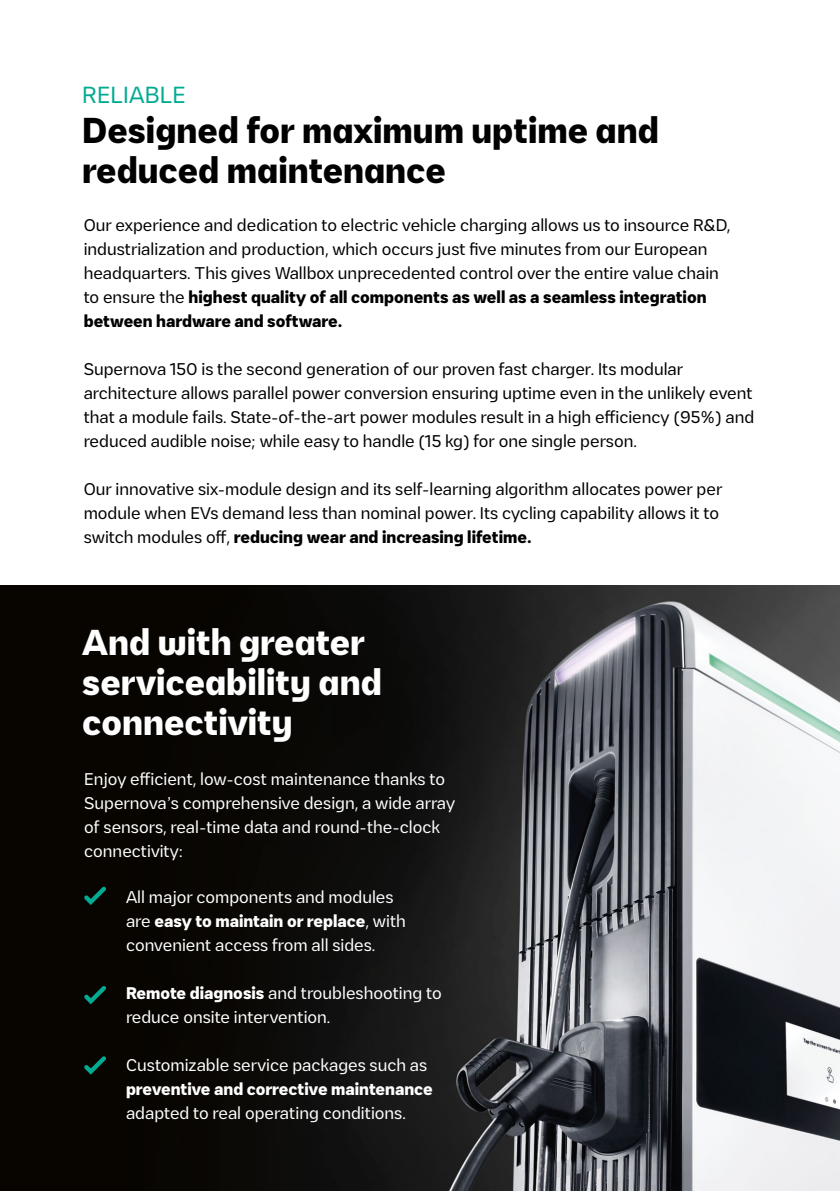
<style>
.page{position:relative;width:840px;height:1191px;background:#fff}
.page>*{position:absolute;margin:0;border:0;box-sizing:border-box;transform-origin:0 0}
.t1{font:700 34px/40px "Hey Wallbox Display";color:#000}
.t2{font:700 34px/40px "Hey Wallbox Display";color:#fff}
.t3{font:22px "Hey Wallbox";letter-spacing:.01em;color:#00ab91}
.t4{font:16px/24px "Hey Wallbox";color:#000}
.t5{font:16px/24px "Hey Wallbox";color:#fff}
.t6{font:700 16px "Hey Wallbox";color:#fff}
.s1{font-weight:700}
</style>
<div class="page">
<img style="left:0;top:585px;width:839px;height:606px">
<svg style="left:84px;top:886px;width:22px;height:19px"></svg>
<svg style="left:84px;top:985px;width:22px;height:19px"></svg>
<svg style="left:84px;top:1056px;width:22px;height:18px"></svg>
<h2 class="t3" style="left:82px;top:80px;width:105px">RELIABLE</h2>
<h1 class="t1" style="left:82px;top:109px;width:577px">Designed for maximum uptime and reduced maintenance</h1>
<p class="t4" style="left:84px;top:212px;width:647px">Our experience and dedication to electric vehicle charging allows us to insource R&amp;D, industrialization and production, which occurs just five minutes from our European headquarters. This gives Wallbox unprecedented control over the entire value chain to ensure the <span class="s1">highest quality of all components as well as a seamless integration between hardware and software.</span></p>
<p class="t4" style="left:84px;top:356px;width:671px">Supernova 150 is the second generation of our proven fast charger. Its modular architecture allows parallel power conversion ensuring uptime even in the unlikely event that a module fails. State-of-the-art power modules result in a high efficiency (95%) and reduced audible noise; while easy to handle (15 kg) for one single person.</p>
<p class="t4" style="left:84px;top:476px;width:639px">Our innovative six-module design and its self-learning algorithm allocates power per module when EVs demand less than nominal power. Its cycling capability allows it to switch modules off, <span class="s1">reducing wear and increasing lifetime.</span></p>
<h1 class="t2" style="left:82px;top:621px;width:301px">And with greater serviceability and connectivity</h1>
<p class="t5" style="left:84px;top:767px;width:372px">Enjoy efficient, low-cost maintenance thanks to Supernova’s comprehensive design, a wide array of sensors, real-time data and round-the-clock connectivity:</p>
<p class="t5" style="left:126px;top:885px;width:281px">All major components and modules are <span class="s1">easy to maintain or replace</span>, with convenient access from all sides.</p>
<p class="t5" style="left:126px;top:981px;width:317px"><span class="s1">Remote diagnosis</span> and troubleshooting to reduce onsite intervention.</p>
<p class="t5" style="left:126px;top:1053px;width:303px">Customizable service packages such as</p>
<p class="t6" style="left:126px;top:1079px;width:308px">preventive and corrective maintenance</p>
<p class="t5" style="left:126px;top:1101px;width:281px">adapted to real operating conditions.</p>
</div>
